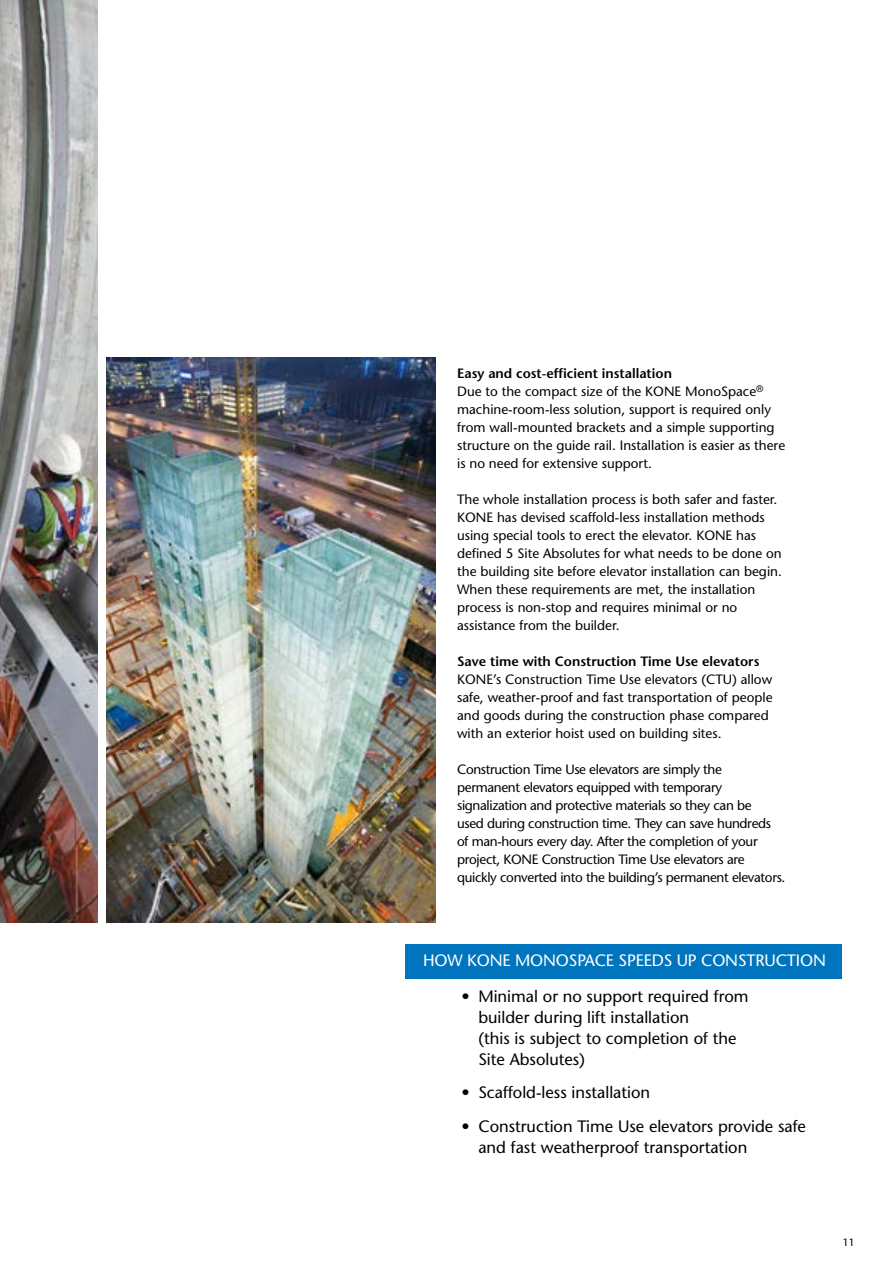
<style>
.page{position:relative;width:893px;height:1263px;background:#fff}
.page>*{position:absolute;margin:0;border:0;box-sizing:border-box;transform-origin:0 0}
.t1{font:16.5px/21px "Stone Sans";color:#000}
.t2{font:16.5px "Stone Sans";letter-spacing:-.01em;color:#fff}
.t3{font:13.5px/18px "Stone Sans";color:#000}
.t4{font:13.5px/18px "Stone Sans";letter-spacing:-.025em;color:#000}
.t5{font:600 13.5px "Stone Sans";color:#000}
.t6{font:10.5px "Stone Sans";color:#000}
.s1{font-weight:600}
</style>
<div class="page">
<img style="left:0;top:0;width:98px;height:923px">
<img style="left:106px;top:357px;width:330px;height:566px">
<div style="left:405px;top:944px;width:437px;height:34px;background:#0075be"></div>
<p class="t3" style="left:457px;top:364px;width:330px"><span class="s1">Easy and cost-efficient installation<br></span>Due to the compact size of the KONE MonoSpace<sup>® </sup>machine-room-less solution, support is required only from wall-mounted brackets and a simple supporting structure on the guide rail. Installation is easier as there is no need for extensive support.</p>
<p class="t3" style="left:457px;top:490px;width:326px">The whole installation process is both safer and faster.<br>KONE has devised scaffold-less installation methods using special tools to erect the elevator. KONE has defined 5 Site Absolutes for what needs to be done on the building site before elevator installation can begin.<br>When these requirements are met, the installation process is non-stop and requires minimal or no assistance from the builder.</p>
<p class="t5" style="left:457px;top:653px;width:304px">Save time with Construction Time Use elevators</p>
<p class="t3" style="left:457px;top:670px;width:317px">KONE’s Construction Time Use elevators (CTU) allow safe, weather-proof and fast transportation of people and goods during the construction phase compared with an exterior hoist used on building sites.</p>
<p class="t4" style="left:457px;top:760px;width:330px">Construction Time Use elevators are simply the permanent elevators equipped with temporary signalization and protective materials so they can be<br>used during construction time. They can save hundreds of man-hours every day. After the completion of your project, KONE Construction Time Use elevators are quickly converted into the building’s permanent elevators.</p>
<p class="t2" style="left:423px;top:950px;width:404px">HOW KONE MONOSPACE SPEEDS UP CONSTRUCTION</p>
<p class="t1" style="left:478px;top:985px;width:272px;text-indent:-17px">• Minimal or no support required from builder during lift installation<br>(this is subject to completion of the<br>Site Absolutes)</p>
<p class="t1" style="left:461px;top:1082px;width:190px">• Scaffold-less installation</p>
<p class="t1" style="left:478px;top:1116px;width:329px;text-indent:-17px">• Construction Time Use elevators provide safe and fast weatherproof transportation</p>
<p class="t6" style="left:843px;top:1236px;width:14px">11</p>
</div>
